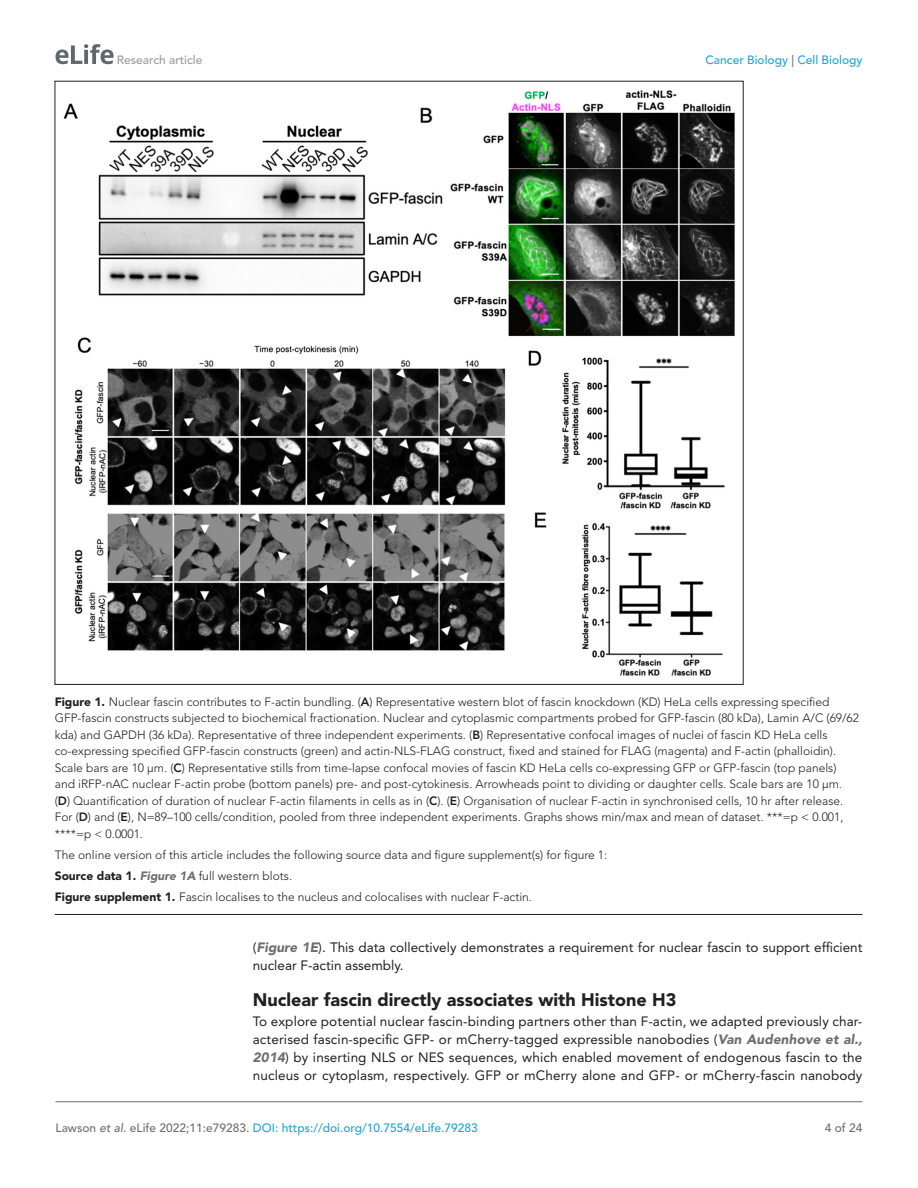
<style>
.page{position:relative;width:918px;height:1188px;background:#fff}
.page>*{position:absolute;margin:0;border:0;box-sizing:border-box;transform-origin:0 0}
.t1{font:900 18px "Avenir LT Std";color:#231f20}
.t2{font:13.5px/18px "Avenir LT Std";color:#231f20}
.t3{font:300 12px/16.5px "Avenir LT Std";color:#231f20}
.t4{font:500 12px "Avenir LT Std";color:#1ea4d7}
.t5{font:500 12px "Avenir LT Std";color:#9a9a9a}
.t6{font:500 12px "Avenir LT Std";color:#6e6e70}
.s1{color:#6e6e70}
.s2{font-weight:900}
.s3{font-weight:800}
.s4{font-weight:900;font-style:italic;color:#6e6e70}
.s5{font-style:italic;color:#6e6e70}
</style>
<div class="page">
<svg style="left:56px;top:44px;width:58px;height:20px"></svg>
<hr style="left:56px;top:1101px;width:806px;height:1px;background:#6e6e70">
<hr style="left:55px;top:914px;width:807px;height:1px;background:#231f20">
<img style="left:64px;top:90px;width:670px;height:585px">
<p class="t5" style="left:117px;top:53px;width:87px">Research article</p>
<p class="t4" style="left:706px;top:53px;width:158px">Cancer Biology <span class="s1">|</span> Cell Biology</p>
<p class="t3" style="left:55px;top:693px;width:806px"><span class="s2">Figure 1.</span> Nuclear fascin contributes to F-actin bundling. (<span class="s3">A</span>) Representative western blot of fascin knockdown (KD) HeLa cells expressing specified GFP-fascin constructs subjected to biochemical fractionation. Nuclear and cytoplasmic compartments probed for GFP-fascin (80 kDa), Lamin A/C (69/62 kda) and GAPDH (36 kDa). Representative of three independent experiments. (<span class="s3">B</span>) Representative confocal images of nuclei of fascin KD HeLa cells co-expressing specified GFP-fascin constructs (green) and actin-NLS-FLAG construct, fixed and stained for FLAG (magenta) and F-actin (phalloidin).<br>Scale bars are 10 µm. (<span class="s3">C</span>) Representative stills from time-lapse confocal movies of fascin KD HeLa cells co-expressing GFP or GFP-fascin (top panels) and iRFP-nAC nuclear F-actin probe (bottom panels) pre- and post-cytokinesis. Arrowheads point to dividing or daughter cells. Scale bars are 10 µm. (<span class="s3">D</span>) Quantification of duration of nuclear F-actin filaments in cells as in (<span class="s3">C</span>). (<span class="s3">E</span>) Organisation of nuclear F-actin in synchronised cells, 10 hr after release.<br>For (<span class="s3">D</span>) and (<span class="s3">E</span>), N=89–100 cells/condition, pooled from three independent experiments. Graphs shows min/max and mean of dataset. ***=p &lt; 0.001, ****=p &lt; 0.0001.</p>
<p class="t3" style="left:55px;top:844px;width:554px;line-height:21px">The online version of this article includes the following source data and figure supplement(s) for figure 1:<br><span class="s2">Source data 1.</span> <span class="s4">Figure 1A</span> full western blots.<br><span class="s2">Figure supplement 1.</span> Fascin localises to the nucleus and colocalises with nuclear F-actin.</p>
<p class="t2" style="left:253px;top:938px;width:611px">(<span class="s4">Figure 1E</span>). This data collectively demonstrates a requirement for nuclear fascin to support efficient nuclear F-actin assembly.</p>
<h1 class="t1" style="left:253px;top:989px;width:425px">Nuclear fascin directly associates with Histone H3</h1>
<p class="t2" style="left:253px;top:1012px;width:611px;text-align:justify">To explore potential nuclear fascin-binding partners other than F-actin, we adapted previously char&shy;acterised fascin-specific GFP- or mCherry-tagged expressible nanobodies (<span class="s4">Van Audenhove et al., 2014</span>) by inserting NLS or NES sequences, which enabled movement of endogenous fascin to the nucleus or cytoplasm, respectively. GFP or mCherry alone and GFP- or mCherry-fascin nanobody</p>
<p class="t4" style="left:56px;top:1121px;width:424px"><span class="s1">Lawson</span> <span class="s5">et al</span><span class="s1">. eLife 2022;11:e79283.</span> DOI: https://doi.org/10.7554/eLife.79283</p>
<p class="t6" style="left:825px;top:1121px;width:39px">4 of 24</p>
</div>
